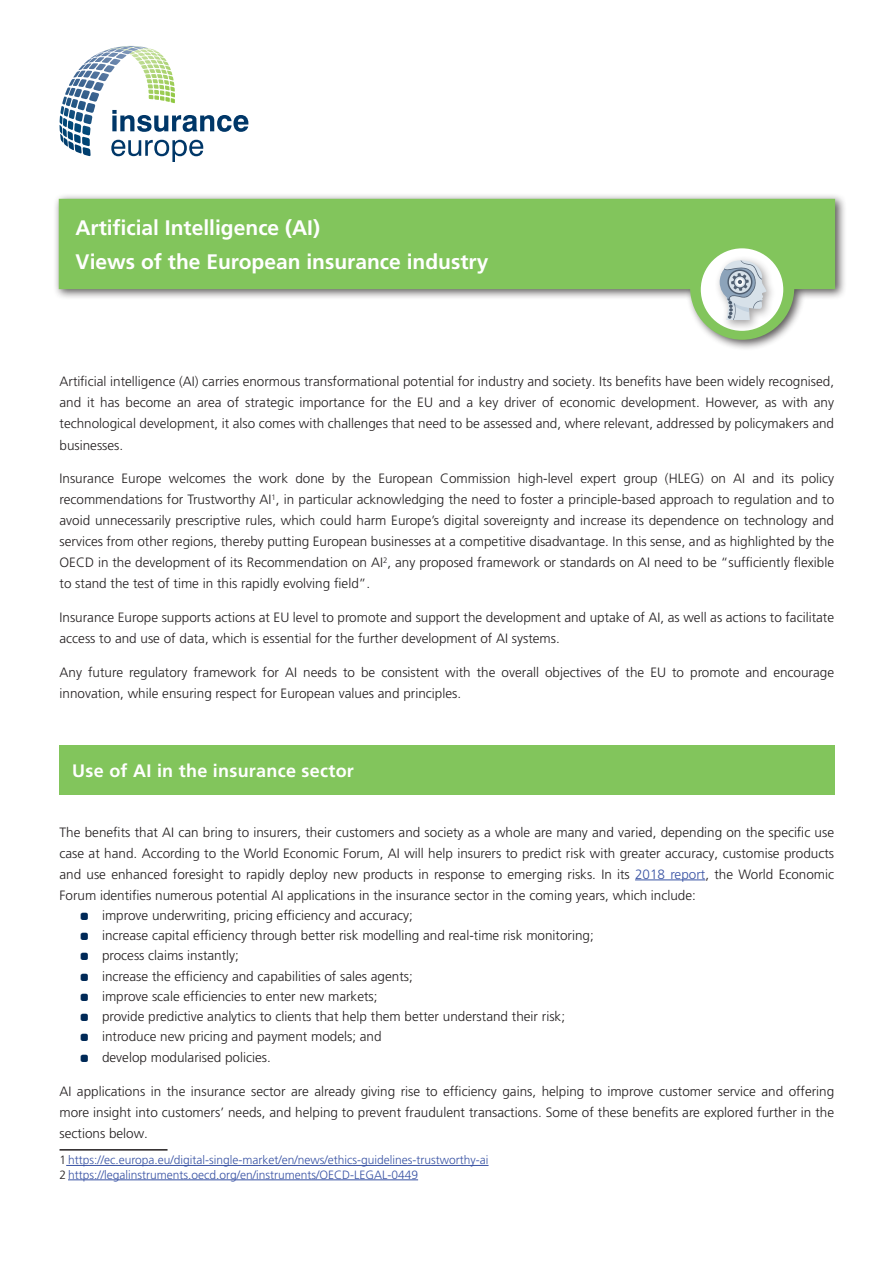
<style>
.page{position:relative;width:893px;height:1263px;background:#fff}
.page>*{position:absolute;margin:0;border:0;box-sizing:border-box;transform-origin:0 0}
.t1{font:700 21px/33.8px "Frutiger LT Pro";color:#fff}
.t2{font:700 18px "Frutiger LT Pro";letter-spacing:.015em;color:#fff}
.t3{font:300 13.5px/21px "Frutiger LT Pro";color:#231f20;text-align:justify}
.t4{font:300 12px/14.4px "Frutiger LT Pro";color:#3953a4}
.s1{color:#3953a4}
.s2{color:#002957}
.s3{color:#231f20}
</style>
<div class="page">
<hr style="left:635px;top:879px;width:70px;height:1px;background:#3953a4">
<hr style="left:60px;top:1149px;width:108px;height:1px;background:#231f20">
<hr style="left:66px;top:1165px;width:423px;height:1px;background:#3953a4">
<hr style="left:68px;top:1179px;width:350px;height:1px;background:#3953a4">
<svg style="left:60px;top:46px;width:188px;height:116px"></svg>
<div style="left:53px;top:193px;width:793px;height:158px;background:#231f20;opacity:.75"></div>
<div style="left:59px;top:199px;width:776px;height:90px;background:#82c55c"></div>
<div style="left:690px;top:236px;width:104px;height:104px;background:#82c55c;border-radius:50%"></div>
<div style="left:701px;top:248px;width:82px;height:83px;background:#fff;border-radius:50%"></div>
<div style="left:60px;top:745px;width:775px;height:50px;background:#82c55c"></div>
<div style="left:714px;top:255px;width:63px;height:76px;background:#231f20;opacity:.42"></div>
<svg style="left:720px;top:260px;width:47px;height:60px;background:#bfc8d1"></svg>
<h1 class="t1" style="left:75px;top:211px;width:414px">Artificial Intelligence (AI)<br>Views of the European insurance industry</h1>
<p class="t3" style="left:60px;top:371px;width:776px">Artificial intelligence (AI) carries enormous transformational potential for industry and society. Its benefits have been widely recognised, and it has become an area of strategic importance for the EU and a key driver of economic development. However, as with any technological development, it also comes with challenges that need to be assessed and, where relevant, addressed by policymakers and businesses.</p>
<p class="t3" style="left:60px;top:468px;width:776px">Insurance Europe welcomes the work done by the European Commission high-level expert group (HLEG) on AI and its policy recommendations for Trustworthy AI<sup>1</sup>, in particular acknowledging the need to foster a principle-based approach to regulation and to avoid unnecessarily prescriptive rules, which could harm Europe’s digital sovereignty and increase its dependence on technology and services from other regions, thereby putting European businesses at a competitive disadvantage. In this sense, and as highlighted by the OECD in the development of its Recommendation on AI<sup>2</sup>, any proposed framework or standards on AI need to be “sufficiently flexible to stand the test of time in this rapidly evolving field”.</p>
<p class="t3" style="left:60px;top:607px;width:776px">Insurance Europe supports actions at EU level to promote and support the development and uptake of AI, as well as actions to facilitate access to and use of data, which is essential for the further development of AI systems.</p>
<p class="t3" style="left:60px;top:662px;width:776px">Any future regulatory framework for AI needs to be consistent with the overall objectives of the EU to promote and encourage innovation, while ensuring respect for European values and principles.</p>
<h2 class="t2" style="left:72px;top:760px;width:283px">Use of AI in the insurance sector</h2>
<p class="t3" style="left:60px;top:821px;width:776px">The benefits that AI can bring to insurers, their customers and society as a whole are many and varied, depending on the specific use case at hand. According to the World Economic Forum, AI will help insurers to predict risk with greater accuracy, customise products and use enhanced foresight to rapidly deploy new products in response to emerging risks. In its <span class="s1">2018 report</span>, the World Economic Forum identifies numerous potential AI applications in the insurance sector in the coming years, which include:</p>
<p class="t3" style="left:81px;top:905px;width:334px"><span class="s2">•</span> improve underwriting, pricing efficiency and accuracy;</p>
<p class="t3" style="left:81px;top:925px;width:515px"><span class="s2">•</span> increase capital efficiency through better risk modelling and real-time risk monitoring;</p>
<p class="t3" style="left:81px;top:945px;width:160px"><span class="s2">•</span> process claims instantly;</p>
<p class="t3" style="left:81px;top:965px;width:334px"><span class="s2">•</span> increase the efficiency and capabilities of sales agents;</p>
<p class="t3" style="left:81px;top:986px;width:298px"><span class="s2">•</span> improve scale efficiencies to enter new markets;</p>
<p class="t3" style="left:81px;top:1006px;width:486px"><span class="s2">•</span> provide predictive analytics to clients that help them better understand their risk;</p>
<p class="t3" style="left:81px;top:1026px;width:302px"><span class="s2">•</span> introduce new pricing and payment models; and</p>
<p class="t3" style="left:81px;top:1047px;width:192px"><span class="s2">•</span> develop modularised policies.</p>
<p class="t3" style="left:60px;top:1081px;width:776px">AI applications in the insurance sector are already giving rise to efficiency gains, helping to improve customer service and offering more insight into customers’ needs, and helping to prevent fraudulent transactions. Some of these benefits are explored further in the sections below.</p>
<p class="t4" style="left:60px;top:1153px;width:430px"><span class="s3">1</span> https://ec.europa.eu/digital-single-market/en/news/ethics-guidelines-trustworthy-ai<br><span class="s3">2</span> https://legalinstruments.oecd.org/en/instruments/OECD-LEGAL-0449</p>
</div>
